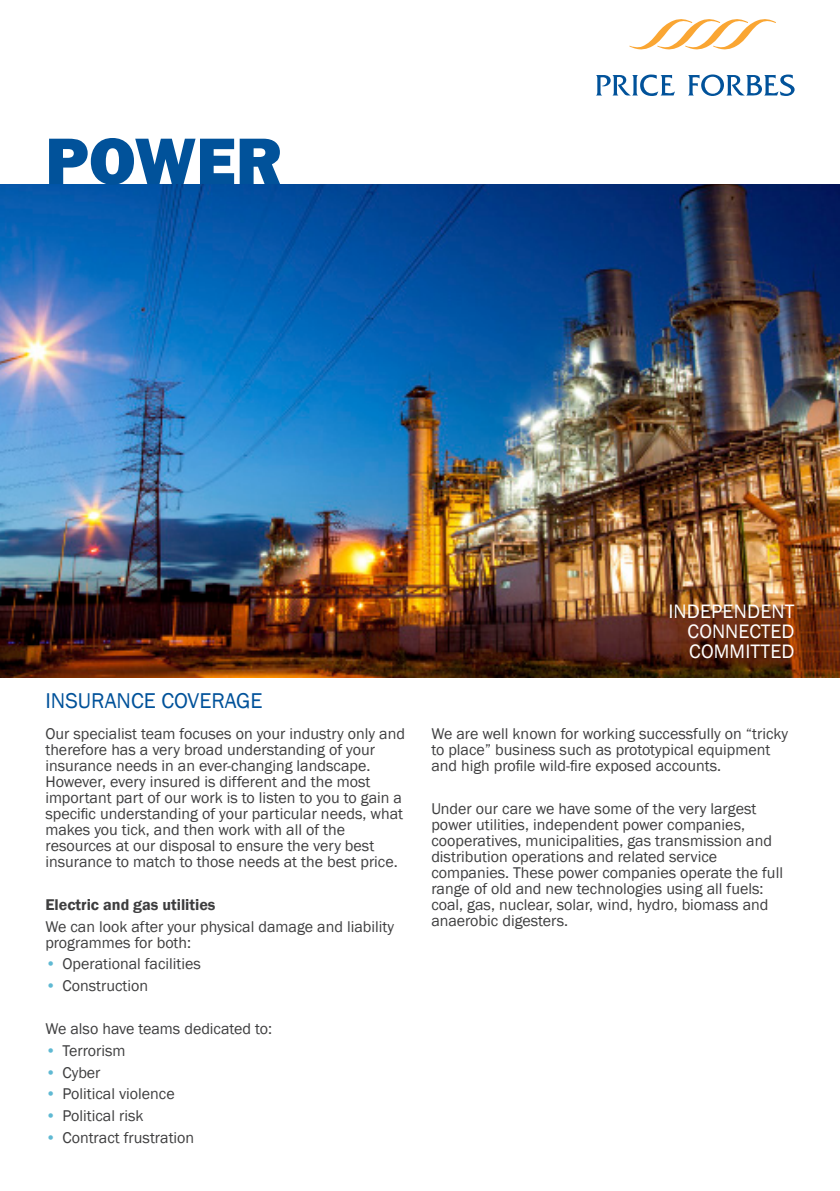
<style>
.page{position:relative;width:840px;height:1191px;background:#fff}
.page>*{position:absolute;margin:0;border:0;box-sizing:border-box;transform-origin:0 0}
.t1{font:800 68px "Franklin Gothic";color:#01529a}
.t2{font:22px "Franklin Gothic";color:#01529a}
.t3{font:20px/20px "Franklin Gothic";letter-spacing:.01em;color:#fff;text-align:justify}
.Body_Copy_Bullets{font:16px/16px "Franklin Gothic";color:#3e3e3f}
.Body_Copy_Bullets-2{font:600 16px "Franklin Gothic";color:#3e3e3f}
.s1{color:#5fb9d3}
</style>
<div class="page">
<img style="left:0;top:184px;width:839px;height:493px">
<svg style="left:596px;top:75px;width:78px;height:21px"></svg>
<svg style="left:688px;top:74px;width:106px;height:22px"></svg>
<svg style="left:629px;top:19px;width:146px;height:31px"></svg>
<h1 class="t1" style="left:45px;top:117px;width:239px">POWER</h1>
<h2 class="t2" style="left:45px;top:687px;width:218px">INSURANCE COVERAGE</h2>
<p class="Body_Copy_Bullets" style="left:45px;top:725px;width:361px">Our specialist team focuses on your industry only and therefore has a very broad understanding of your insurance needs in an ever-changing landscape.<br>However, every insured is different and the most important part of our work is to listen to you to gain a specific understanding of your particular needs, what makes you tick, and then work with all of the resources at our disposal to ensure the very best insurance to match to those needs at the best price.</p>
<p class="Body_Copy_Bullets-2" style="left:45px;top:894px;width:171px">Electric and gas utilities</p>
<p class="Body_Copy_Bullets" style="left:45px;top:918px;width:350px">We can look after your physical damage and liability programmes for both:</p>
<p class="Body_Copy_Bullets" style="left:45px;top:956px;width:157px"><span class="s1">•</span> Operational facilities</p>
<p class="Body_Copy_Bullets" style="left:45px;top:978px;width:104px"><span class="s1">•</span> Construction</p>
<p class="Body_Copy_Bullets" style="left:45px;top:1021px;width:228px">We also have teams dedicated to:</p>
<p class="Body_Copy_Bullets" style="left:45px;top:1043px;width:82px"><span class="s1">•</span> Terrorism</p>
<p class="Body_Copy_Bullets" style="left:45px;top:1064px;width:57px"><span class="s1">•</span> Cyber</p>
<p class="Body_Copy_Bullets" style="left:45px;top:1086px;width:131px"><span class="s1">•</span> Political violence</p>
<p class="Body_Copy_Bullets" style="left:45px;top:1108px;width:99px"><span class="s1">•</span> Political risk</p>
<p class="Body_Copy_Bullets" style="left:45px;top:1129px;width:150px"><span class="s1">•</span> Contract frustration</p>
<p class="t3" style="left:687px;top:601px;width:108px;text-indent:-19px">INDEPENDENT CONNECTED COMMITTED</p>
<p class="Body_Copy_Bullets" style="left:431px;top:725px;width:358px">We are well known for working successfully on “tricky to place” business such as prototypical equipment and high profile wild-fire exposed accounts.</p>
<p class="Body_Copy_Bullets" style="left:431px;top:801px;width:353px">Under our care we have some of the very largest power utilities, independent power companies, cooperatives, municipalities, gas transmission and distribution operations and related service companies. These power companies operate the full range of old and new technologies using all fuels: coal, gas, nuclear, solar, wind, hydro, biomass and anaerobic digesters.</p>
</div>
